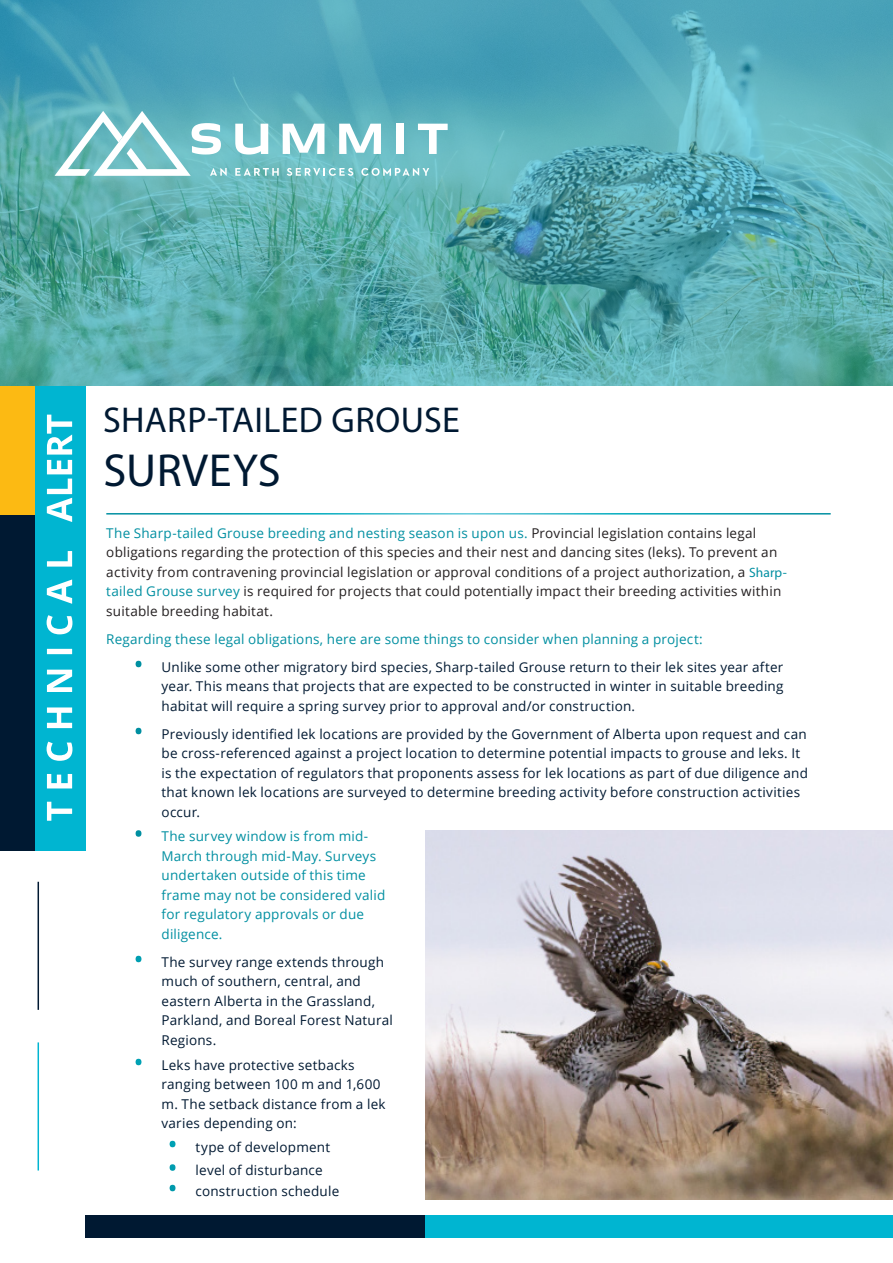
<style>
.page{position:relative;width:893px;height:1263px;background:#fff}
.page>*{position:absolute;margin:0;border:0;box-sizing:border-box;transform-origin:0 0}
.headline{font:46.5px "Myriad Pro";letter-spacing:.01em;color:#001932}
.headline-2{font:36px "Myriad Pro";letter-spacing:.01em;color:#001932}
.t1{font:13.5px/19.5px "Open Sans";letter-spacing:.015em;color:#001932}
.body_text{font:13.5px/19.5px "Open Sans";letter-spacing:.015em;color:#231f20}
.body_text-2{font:13.5px/19.5px "Open Sans";letter-spacing:.015em;color:#008fa1}
.s1{color:#008fa1}
.s2{font-family:"Myriad Pro";color:#008fa1}
.s3{font-weight:700;font-size:21px;color:#fff}
</style>
<div class="page">
<div style="left:34px;top:385px;width:51px;height:465px;background:#00b5d1"></div>
<div style="left:0;top:385px;width:34px;height:129px;background:#fcba13"></div>
<div style="left:0;top:514px;width:34px;height:336px;background:#001932"></div>
<hr style="left:38px;top:882px;width:1px;height:128px;background:#001932">
<hr style="left:38px;top:1042px;width:1px;height:128px;background:#00b5d1">
<img style="left:425px;top:831px;width:468px;height:369px">
<div style="left:85px;top:1216px;width:340px;height:22px;background:#001932"></div>
<div style="left:425px;top:1216px;width:468px;height:22px;background:#00b5d1"></div>
<img style="left:0;top:0;width:893px;height:385px">
<svg style="left:235px;top:168px;width:44px;height:8px"></svg>
<svg style="left:287px;top:168px;width:66px;height:8px"></svg>
<svg style="left:361px;top:168px;width:68px;height:8px"></svg>
<svg style="left:55px;top:111px;width:172px;height:65px"></svg>
<svg style="left:235px;top:124px;width:33px;height:31px"></svg>
<svg style="left:283px;top:124px;width:41px;height:30px"></svg>
<svg style="left:339px;top:124px;width:42px;height:30px"></svg>
<div style="left:396px;top:124px;width:7px;height:30px;background:#fff"></div>
<svg style="left:418px;top:124px;width:30px;height:30px"></svg>
<svg style="left:47px;top:415px;width:25px;height:107px"></svg>
<svg style="left:47px;top:551px;width:25px;height:270px"></svg>
<p class="headline-2" style="left:103px;top:397px;width:358px">SHARP-TAILED GROUSE</p>
<p class="headline" style="left:103px;top:441px;width:179px">SURVEYS</p>
<p class="body_text" style="left:106px;top:523px;width:682px"><span class="s1">The Sharp-tailed Grouse breeding and nesting season is upon us.</span> Provincial legislation contains legal obligations regarding the protection of this species and their nest and dancing sites (leks). To prevent an activity from contravening provincial legislation or approval conditions of a project authorization, a <span class="s2">Sharp&shy;</span><span class="s1">tailed Grouse survey</span> is required for projects that could potentially impact their breeding activities within suitable breeding habitat.</p>
<p class="body_text-2" style="left:106px;top:629px;width:598px">Regarding these legal obligations, here are some things to consider when planning a project:</p>
<p class="t1" style="left:162px;top:657px;width:623px;text-align:justify;text-indent:-27px"><span class="s3">•</span> Unlike some other migratory bird species, Sharp-tailed Grouse return to their lek sites year after year. This means that projects that are expected to be constructed in winter in suitable breeding habitat will require a spring survey prior to approval and/or construction.</p>
<p class="t1" style="left:162px;top:724px;width:648px;text-indent:-27px"><span class="s3">•</span> Previously identified lek locations are provided by the Government of Alberta upon request and can be cross-referenced against a project location to determine potential impacts to grouse and leks. It is the expectation of regulators that proponents assess for lek locations as part of due diligence and that known lek locations are surveyed to determine breeding activity before construction activities occur.</p>
<p class="body_text-2" style="left:162px;top:826px;width:225px;text-indent:-27px"><span class="s3">•</span> The survey window is from mid-<br>March through mid-May. Surveys undertaken outside of this time frame may not be considered valid for regulatory approvals or due diligence.</p>
<p class="t1" style="left:162px;top:952px;width:233px;text-indent:-27px"><span class="s3">•</span> The survey range extends through much of southern, central, and eastern Alberta in the Grassland,<br>Parkland, and Boreal Forest Natural<br>Regions.</p>
<p class="t1" style="left:162px;top:1055px;width:225px;text-indent:-27px"><span class="s3">•</span> Leks have protective setbacks ranging between 100 m and 1,600 m. The setback distance from a lek varies depending on:</p>
<p class="t1" style="left:169px;top:1137px;width:163px"><span class="s3">•</span> type of development</p>
<p class="t1" style="left:169px;top:1160px;width:156px"><span class="s3">•</span> level of disturbance</p>
<p class="t1" style="left:169px;top:1181px;width:172px"><span class="s3">•</span> construction schedule</p>
</div>
